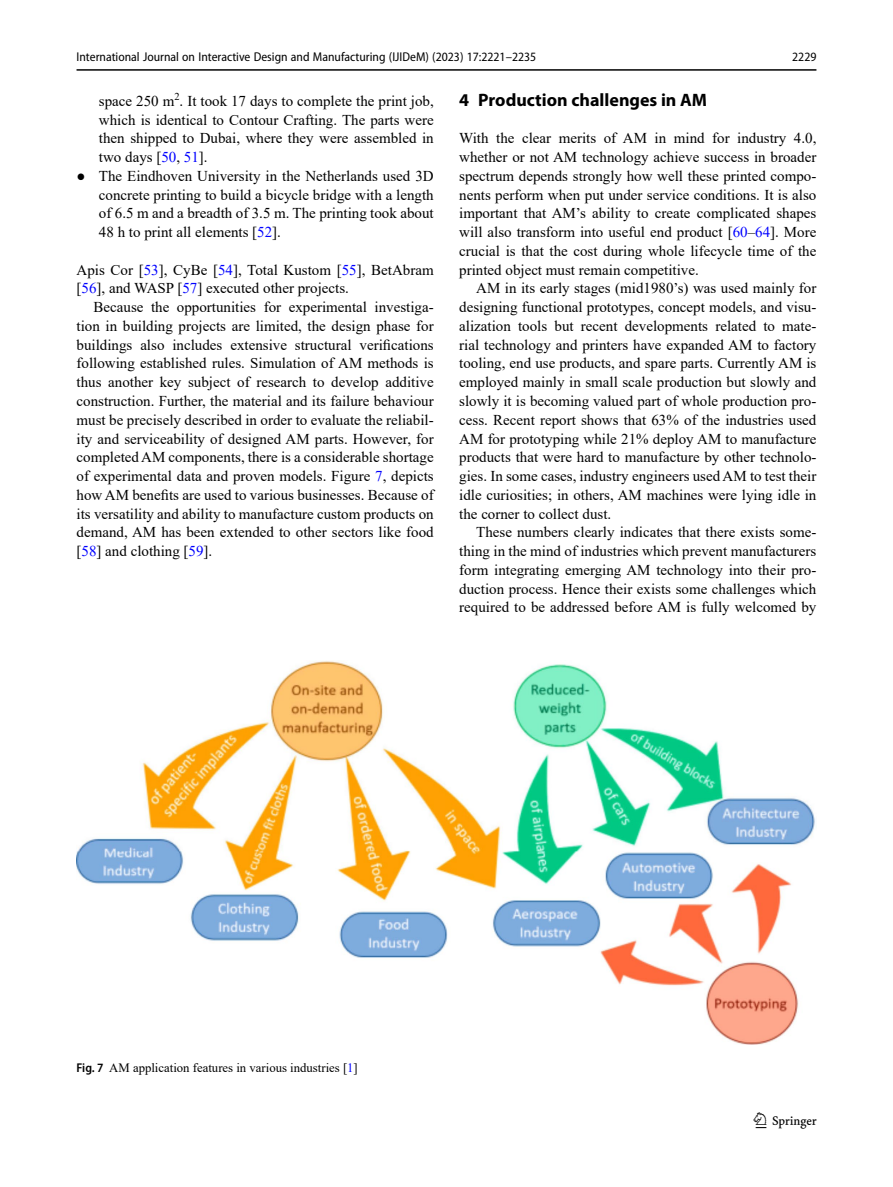
<style>
.page{position:relative;width:893px;height:1187px;background:#fff}
.page>*{position:absolute;margin:0;border:0;box-sizing:border-box;transform-origin:0 0}
.t1{font:22.5px "Springnew";color:#000}
.Head_1{font:700 18px "Myriad Pro";color:#000}
.Body_Text_Indent{font:15px/18.8px "Times New Roman";color:#000;text-align:justify}
.Body_Text{font:15px/18.8px "Times New Roman";color:#000;text-align:justify}
.t2{font:semi-condensed 12.75px "Myriad Pro";color:#000}
.Figure_Caption{font:12.75px "Times New Roman";color:#000}
.s1{color:#00f}
.s2{font-family:"Myriad Pro";font-weight:600;font-stretch:semi-condensed}
</style>
<div class="page">
<hr style="left:77px;top:69px;width:739px;height:2px;background:#000">
<img style="left:76px;top:661px;width:740px;height:383px">
<p class="t2" style="left:77px;top:49px;width:461px">International Journal on Interactive Design and Manufacturing (IJIDeM) (2023) 17:2221–2235</p>
<p class="t2" style="left:792px;top:49px;width:26px">2229</p>
<p class="Body_Text_Indent" style="left:99px;top:91px;width:336px">space 250 m<sup>2</sup>. It took 17 days to complete the print job, which is identical to Contour Crafting. The parts were then shipped to Dubai, where they were assembled in two days [<span class="s1">50</span>, <span class="s1">51</span>].</p>
<p class="Body_Text_Indent" style="left:99px;top:166px;width:336px;text-indent:-22px">● The Eindhoven University in the Netherlands used 3D concrete printing to build a bicycle bridge with a length of 6.5 m and a breadth of 3.5 m. The printing took about 48 h to print all elements [<span class="s1">52</span>].</p>
<p class="Body_Text" style="left:77px;top:260px;width:359px">Apis Cor [<span class="s1">53</span>], CyBe [<span class="s1">54</span>], Total Kustom [<span class="s1">55</span>], BetAbram [<span class="s1">56</span>], and WASP [<span class="s1">57</span>] executed other projects.</p>
<p class="Body_Text_Indent" style="left:77px;top:297px;width:359px;text-indent:17px">Because the opportunities for experimental investiga&shy;tion in building projects are limited, the design phase for buildings also includes extensive structural verifications following established rules. Simulation of AM methods is thus another key subject of research to develop additive construction. Further, the material and its failure behaviour must be precisely described in order to evaluate the reliabil&shy;ity and serviceability of designed AM parts. However, for completed AM components, there is a considerable shortage of experimental data and proven models. Figure <span class="s1">7</span>, depicts how AM benefits are used to various businesses. Because of its versatility and ability to manufacture custom products on demand, AM has been extended to other sectors like food [<span class="s1">58</span>] and clothing [<span class="s1">59</span>].</p>
<p class="Head_1" style="left:459px;top:88px;width:249px">4 Production challenges in AM</p>
<p class="Body_Text" style="left:459px;top:128px;width:359px">With the clear merits of AM in mind for industry 4.0, whether or not AM technology achieve success in broader spectrum depends strongly how well these printed compo&shy;nents perform when put under service conditions. It is also important that AM’s ability to create complicated shapes will also transform into useful end product [<span class="s1">60</span>–<span class="s1">64</span>]. More crucial is that the cost during whole lifecycle time of the printed object must remain competitive.</p>
<p class="Body_Text_Indent" style="left:459px;top:278px;width:359px;text-indent:17px">AM in its early stages (mid1980’s) was used mainly for designing functional prototypes, concept models, and visu&shy;alization tools but recent developments related to mate&shy;rial technology and printers have expanded AM to factory tooling, end use products, and spare parts. Currently AM is employed mainly in small scale production but slowly and slowly it is becoming valued part of whole production pro&shy;cess. Recent report shows that 63% of the industries used AM for prototyping while 21% deploy AM to manufacture products that were hard to manufacture by other technolo&shy;gies. In some cases, industry engineers used AM to test their idle curiosities; in others, AM machines were lying idle in the corner to collect dust.</p>
<p class="Body_Text_Indent" style="left:459px;top:522px;width:359px;text-indent:17px">These numbers clearly indicates that there exists some&shy;thing in the mind of industries which prevent manufacturers form integrating emerging AM technology into their pro&shy;duction process. Hence their exists some challenges which required to be addressed before AM is fully welcomed by</p>
<p class="Figure_Caption" style="left:77px;top:1058px;width:283px"><span class="s2">Fig. 7</span> AM application features in various industries [<span class="s1">1</span>]</p>
<h1 class="t1" style="left:756px;top:1107px;width:63px">1 3</h1>
</div>
